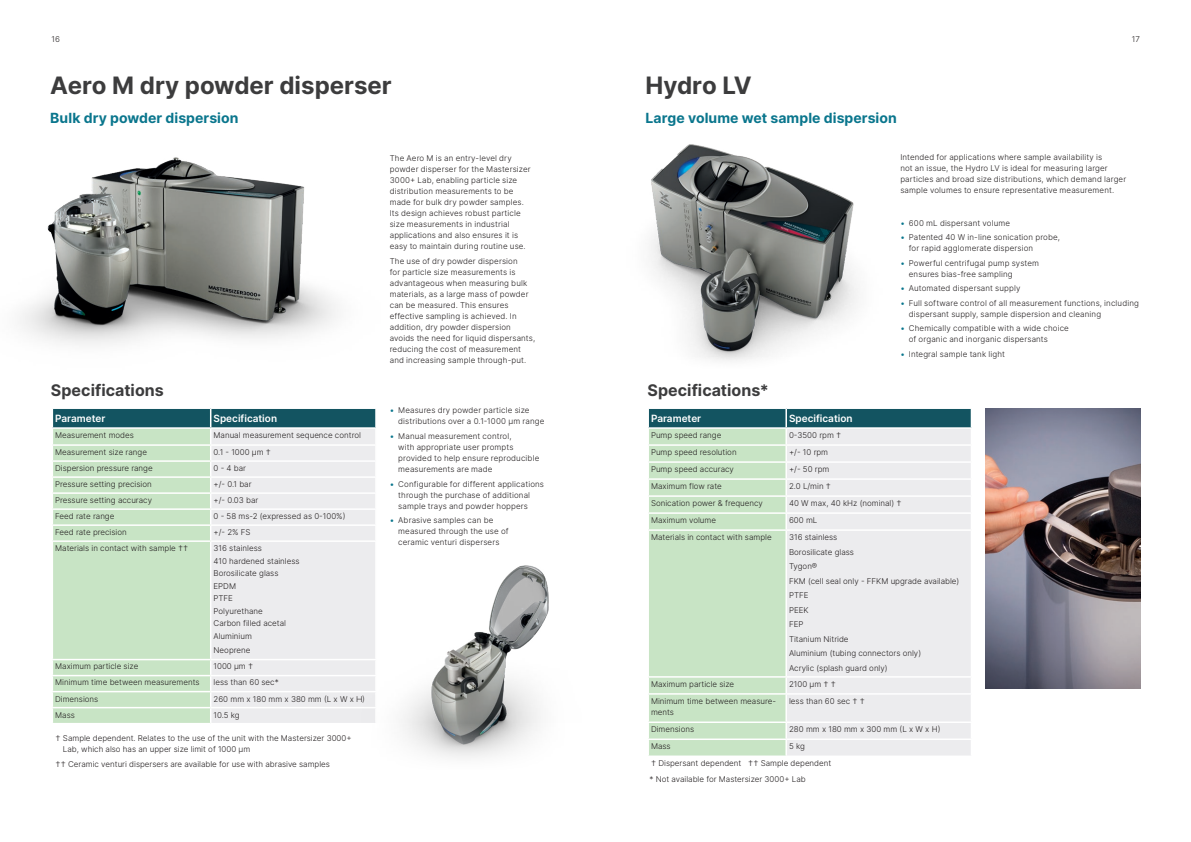
<style>
.page{position:relative;width:1191px;height:842px;background:#fff}
.page>*{position:absolute;margin:0;border:0;box-sizing:border-box;transform-origin:0 0}
.t1{font:700 24px "Inter";color:#3c3c3d}
.t2{font:700 16px "Inter";letter-spacing:.005em;color:#3c3c3d}
.t3{font:700 14px "Inter";letter-spacing:.005em;color:#0a768d}
.t4{font:600 10px "Inter";color:#fff}
.t5{font:300 8px/11px "Inter";letter-spacing:.005em;color:#231f20}
.s1{font-weight:400;color:#0a768d}
</style>
<div class="page">
<div style="left:53px;top:542px;width:157px;height:181px;background:#c8e4c5"></div>
<div style="left:211px;top:542px;width:164px;height:181px;background:#ececee"></div>
<svg style="left:52px;top:408px;width:324px;height:132px;background:#c2d5cc"></svg>
<hr style="left:52px;top:659px;width:159px;height:1px;background:#fff">
<hr style="left:211px;top:659px;width:166px;height:1px;background:#fff">
<hr style="left:52px;top:675px;width:159px;height:1px;background:#fff">
<hr style="left:211px;top:675px;width:166px;height:1px;background:#fff">
<hr style="left:52px;top:691px;width:159px;height:1px;background:#fff">
<hr style="left:211px;top:691px;width:166px;height:1px;background:#fff">
<hr style="left:52px;top:707px;width:159px;height:1px;background:#fff">
<hr style="left:211px;top:707px;width:166px;height:1px;background:#fff">
<img style="left:20px;top:157px;width:318px;height:188px">
<img style="left:361px;top:550px;width:188px;height:208px">
<div style="left:649px;top:531px;width:136px;height:224px;background:#c8e4c5"></div>
<div style="left:787px;top:531px;width:183px;height:224px;background:#ececee"></div>
<svg style="left:648px;top:408px;width:324px;height:121px;background:#c2d5cd"></svg>
<hr style="left:647px;top:676px;width:139px;height:2px;background:#fff">
<hr style="left:786px;top:676px;width:186px;height:2px;background:#fff">
<svg style="left:785px;top:678px;width:1px;height:15px"></svg>
<svg style="left:970px;top:678px;width:1px;height:15px"></svg>
<hr style="left:647px;top:693px;width:139px;height:2px;background:#fff">
<hr style="left:786px;top:693px;width:186px;height:2px;background:#fff">
<hr style="left:647px;top:721px;width:139px;height:2px;background:#fff">
<hr style="left:786px;top:721px;width:186px;height:2px;background:#fff">
<hr style="left:647px;top:738px;width:139px;height:2px;background:#fff">
<hr style="left:786px;top:738px;width:186px;height:2px;background:#fff">
<svg style="left:785px;top:723px;width:1px;height:32px"></svg>
<svg style="left:970px;top:723px;width:1px;height:32px"></svg>
<img style="left:985px;top:409px;width:155px;height:280px">
<img style="left:650px;top:144px;width:208px;height:217px">
<p class="t5" style="left:52px;top:34px;width:10px">16</p>
<h1 class="t1" style="left:50px;top:67px;width:343px">Aero M dry powder disperser</h1>
<h3 class="t3" style="left:50px;top:108px;width:190px">Bulk dry powder dispersion</h3>
<p class="t5" style="left:390px;top:152px;width:142px">The Aero M is an entry-level dry powder disperser for the Mastersizer 3000+ Lab, enabling particle size distribution measurements to be made for bulk dry powder samples.<br>Its design achieves robust particle size measurements in industrial applications and also ensures it is easy to maintain during routine use.</p>
<p class="t5" style="left:390px;top:255px;width:147px">The use of dry powder dispersion<br>for particle size measurements is advantageous when measuring bulk materials, as a large mass of powder can be measured. This ensures effective sampling is achieved. In addition, dry powder dispersion avoids the need for liquid dispersants, reducing the cost of measurement and increasing sample through-put.</p>
<h2 class="t2" style="left:51px;top:378px;width:114px">Specifications</h2>
<p class="t4" style="left:55px;top:411px;width:52px">Parameter</p>
<p class="t4" style="left:213px;top:411px;width:65px">Specification</p>
<p class="t5" style="left:55px;top:429px;width:80px">Measurement modes</p>
<p class="t5" style="left:213px;top:429px;width:149px">Manual measurement sequence control</p>
<p class="t5" style="left:55px;top:446px;width:93px">Measurement size range</p>
<p class="t5" style="left:213px;top:446px;width:59px">0.1 - 1000 µm †</p>
<p class="t5" style="left:55px;top:462px;width:99px">Dispersion pressure range</p>
<p class="t5" style="left:213px;top:462px;width:34px">0 - 4 bar</p>
<p class="t5" style="left:55px;top:478px;width:98px">Pressure setting precision</p>
<p class="t5" style="left:213px;top:478px;width:40px">+/- 0.1 bar</p>
<p class="t5" style="left:55px;top:494px;width:98px">Pressure setting accuracy</p>
<p class="t5" style="left:213px;top:494px;width:46px">+/- 0.03 bar</p>
<p class="t5" style="left:55px;top:510px;width:61px">Feed rate range</p>
<p class="t5" style="left:213px;top:510px;width:133px">0 - 58 ms-2 (expressed as 0-100%)</p>
<p class="t5" style="left:55px;top:526px;width:73px">Feed rate precision</p>
<p class="t5" style="left:213px;top:526px;width:39px">+/- 2% FS</p>
<p class="t5" style="left:55px;top:542px;width:135px">Materials in contact with sample ††</p>
<p class="t5" style="left:213px;top:542px;width:88px;line-height:12.5px">316 stainless<br>410 hardened stainless<br>Borosilicate glass<br>EPDM<br>PTFE<br>Polyurethane<br>Carbon filled acetal<br>Aluminium</p>
<p class="t5" style="left:213px;top:645px;width:38px">Neoprene</p>
<p class="t5" style="left:55px;top:661px;width:85px">Maximum particle size</p>
<p class="t5" style="left:213px;top:661px;width:41px">1000 µm †</p>
<p class="t5" style="left:55px;top:677px;width:146px">Minimum time between measurements</p>
<p class="t5" style="left:213px;top:677px;width:67px">less than 60 sec*</p>
<p class="t5" style="left:55px;top:693px;width:45px">Dimensions</p>
<p class="t5" style="left:213px;top:693px;width:153px">260 mm x 180 mm x 380 mm (L x W x H)</p>
<p class="t5" style="left:55px;top:709px;width:21px">Mass</p>
<p class="t5" style="left:213px;top:709px;width:28px">10.5 kg</p>
<p class="t5" style="left:63px;top:732px;width:290px;text-indent:-7px">† Sample dependent. Relates to the use of the unit with the Mastersizer 3000+<br>Lab, which also has an upper size limit of 1000 µm</p>
<p class="t5" style="left:56px;top:758px;width:276px">†† Ceramic venturi dispersers are available for use with abrasive samples</p>
<p class="t5" style="left:398px;top:405px;width:148px;text-indent:-9px"><span class="s1">•</span> Measures dry powder particle size distributions over a 0.1-1000 µm range</p>
<p class="t5" style="left:398px;top:430px;width:143px;text-indent:-9px"><span class="s1">•</span> Manual measurement control,<br>with appropriate user prompts provided to help ensure reproducible measurements are made</p>
<p class="t5" style="left:398px;top:478px;width:147px;text-indent:-9px"><span class="s1">•</span> Configurable for different applications through the purchase of additional sample trays and powder hoppers</p>
<p class="t5" style="left:398px;top:515px;width:112px;text-indent:-9px"><span class="s1">•</span> Abrasive samples can be measured through the use of ceramic venturi dispersers</p>
<h1 class="t1" style="left:645px;top:67px;width:108px">Hydro LV</h1>
<h3 class="t3" style="left:645px;top:108px;width:253px">Large volume wet sample dispersion</h3>
<p class="t5" style="left:1131px;top:34px;width:10px">17</p>
<h2 class="t2" style="left:647px;top:378px;width:123px">Specifications*</h2>
<p class="t5" style="left:900px;top:152px;width:227px">Intended for applications where sample availability is<br>not an issue, the Hydro LV is ideal for measuring larger particles and broad size distributions, which demand larger sample volumes to ensure representative measurement.</p>
<p class="t5" style="left:900px;top:217px;width:111px"><span class="s1">•</span> 600 mL dispersant volume</p>
<p class="t5" style="left:909px;top:232px;width:153px;text-indent:-9px"><span class="s1">•</span> Patented 40 W in-line sonication probe, for rapid agglomerate dispersion</p>
<p class="t5" style="left:909px;top:257px;width:132px;text-indent:-9px"><span class="s1">•</span> Powerful centrifugal pump system ensures bias-free sampling</p>
<p class="t5" style="left:900px;top:283px;width:122px"><span class="s1">•</span> Automated dispersant supply</p>
<p class="t5" style="left:909px;top:297px;width:232px;text-indent:-9px"><span class="s1">•</span> Full software control of all measurement functions, including dispersant supply, sample dispersion and cleaning</p>
<p class="t5" style="left:909px;top:323px;width:162px;text-indent:-9px"><span class="s1">•</span> Chemically compatible with a wide choice of organic and inorganic dispersants</p>
<p class="t5" style="left:900px;top:348px;width:106px"><span class="s1">•</span> Integral sample tank light</p>
<p class="t4" style="left:651px;top:411px;width:52px">Parameter</p>
<p class="t4" style="left:789px;top:411px;width:65px">Specification</p>
<p class="t5" style="left:651px;top:429px;width:72px">Pump speed range</p>
<p class="t5" style="left:789px;top:429px;width:54px">0-3500 rpm †</p>
<p class="t5" style="left:651px;top:446px;width:87px">Pump speed resolution</p>
<p class="t5" style="left:789px;top:446px;width:41px">+/- 10 rpm</p>
<p class="t5" style="left:651px;top:463px;width:84px">Pump speed accuracy</p>
<p class="t5" style="left:789px;top:463px;width:42px">+/- 50 rpm</p>
<p class="t5" style="left:651px;top:480px;width:72px">Maximum flow rate</p>
<p class="t5" style="left:789px;top:480px;width:43px">2.0 L/min †</p>
<p class="t5" style="left:651px;top:497px;width:113px">Sonication power &amp; frequency</p>
<p class="t5" style="left:789px;top:497px;width:114px">40 W max, 40 kHz (nominal) †</p>
<p class="t5" style="left:651px;top:514px;width:67px">Maximum volume</p>
<p class="t5" style="left:789px;top:514px;width:30px">600 mL</p>
<p class="t5" style="left:651px;top:531px;width:122px">Materials in contact with sample</p>
<p class="t5" style="left:789px;top:530px;width:172px;line-height:14.5px">316 stainless<br>Borosilicate glass<br>Tygon®<br>FKM (cell seal only - FFKM upgrade available)<br>PTFE<br>PEEK<br>FEP<br>Titanium Nitride<br>Aluminium (tubing connectors only)<br>Acrylic (splash guard only)</p>
<p class="t5" style="left:651px;top:678px;width:85px">Maximum particle size</p>
<p class="t5" style="left:789px;top:678px;width:48px">2100 µm † †</p>
<p class="t5" style="left:651px;top:695px;width:127px">Minimum time between measure&shy;ments</p>
<p class="t5" style="left:789px;top:695px;width:77px">less than 60 sec † †</p>
<p class="t5" style="left:651px;top:724px;width:45px">Dimensions</p>
<p class="t5" style="left:789px;top:724px;width:153px">280 mm x 180 mm x 300 mm (L x W x H)</p>
<p class="t5" style="left:651px;top:741px;width:21px">Mass</p>
<p class="t5" style="left:651px;top:738px;width:182px;line-height:17px;text-indent:138px">5 kg<br>† Dispersant dependent †† Sample dependent</p>
<p class="t5" style="left:649px;top:773px;width:158px">* Not available for Mastersizer 3000+ Lab</p>
</div>
